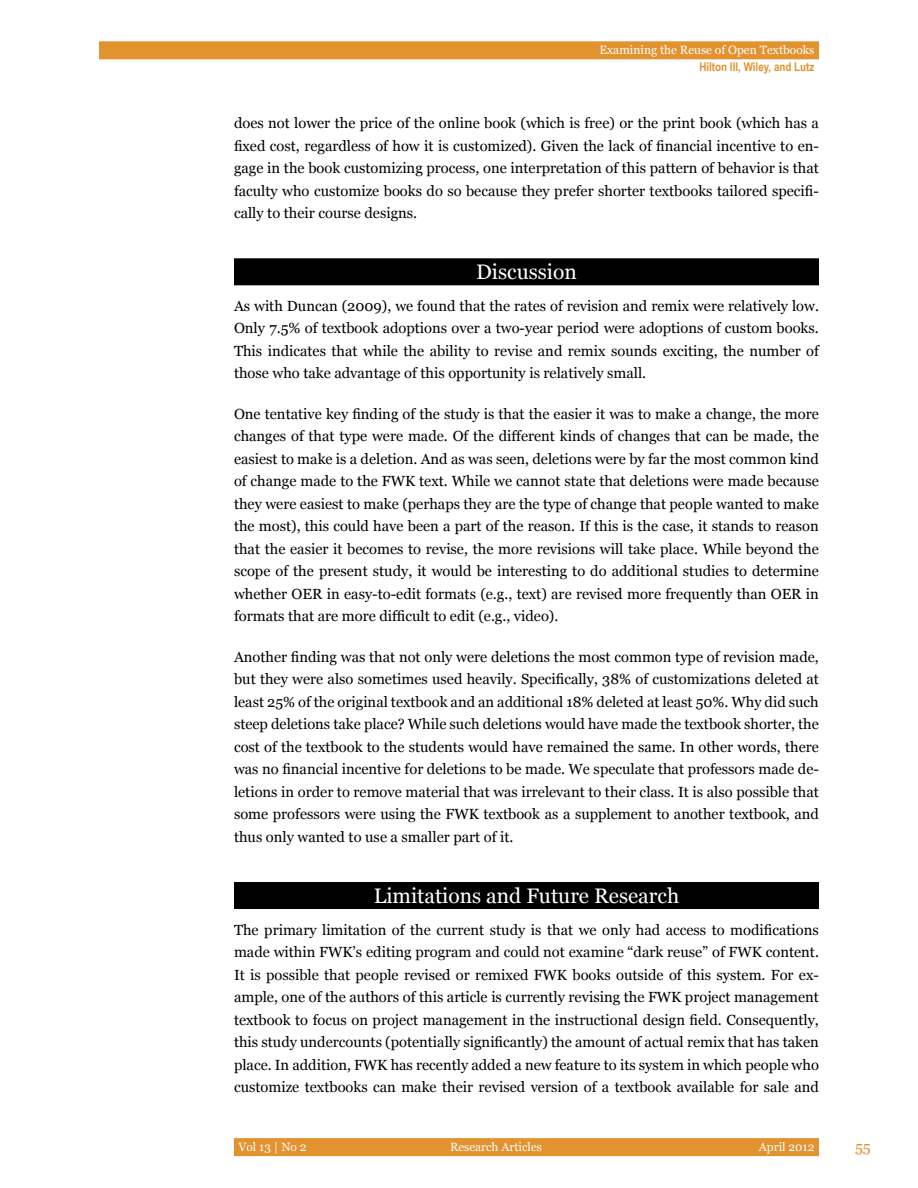
<style>
.page{position:relative;width:918px;height:1188px;background:#fff}
.page>*{position:absolute;margin:0;border:0;box-sizing:border-box;transform-origin:0 0}
.t1{font:21px "Georgia";color:#fff}
.t2{font:15px "Georgia";color:#e2922e}
.t3{font:14.7px/22.5px "Georgia";color:#000;text-align:justify}
.t4{font:12px "Georgia";color:#fff}
.t5{font:700 12px "Arial Narrow";color:#e2922e}
</style>
<div class="page">
<div style="left:99px;top:41px;width:720px;height:18px;background:#e2922e"></div>
<div style="left:234px;top:1138px;width:585px;height:18px;background:#e2922e"></div>
<div style="left:234px;top:258px;width:585px;height:27px;background:#000"></div>
<div style="left:234px;top:882px;width:585px;height:27px;background:#000"></div>
<p class="t4" style="left:599px;top:43px;width:217px">Examining the Reuse of Open Textbooks</p>
<p class="t5" style="left:699px;top:58px;width:117px">Hilton III, Wiley, and Lutz</p>
<p class="t3" style="left:234px;top:112px;width:587px">does not lower the price of the online book (which is free) or the print book (which has a fixed cost, regardless of how it is customized). Given the lack of financial incentive to en&shy;gage in the book customizing process, one interpretation of this pattern of behavior is that faculty who customize books do so because they prefer shorter textbooks tailored specifi&shy;cally to their course designs.</p>
<h1 class="t1" style="left:476px;top:260px;width:102px">Discussion</h1>
<p class="t3" style="left:234px;top:294px;width:587px">As with Duncan (2009), we found that the rates of revision and remix were relatively low.<br>Only 7.5% of textbook adoptions over a two-year period were adoptions of custom books.<br>This indicates that while the ability to revise and remix sounds exciting, the number of those who take advantage of this opportunity is relatively small.</p>
<p class="t3" style="left:234px;top:402px;width:587px">One tentative key finding of the study is that the easier it was to make a change, the more changes of that type were made. Of the different kinds of changes that can be made, the easiest to make is a deletion. And as was seen, deletions were by far the most common kind of change made to the FWK text. While we cannot state that deletions were made because they were easiest to make (perhaps they are the type of change that people wanted to make the most), this could have been a part of the reason. If this is the case, it stands to reason that the easier it becomes to revise, the more revisions will take place. While beyond the scope of the present study, it would be interesting to do additional studies to determine whether OER in easy-to-edit formats (e.g., text) are revised more frequently than OER in formats that are more difficult to edit (e.g., video).</p>
<p class="t3" style="left:234px;top:646px;width:587px">Another finding was that not only were deletions the most common type of revision made, but they were also sometimes used heavily. Specifically, 38% of customizations deleted at least 25% of the original textbook and an additional 18% deleted at least 50%. Why did such steep deletions take place? While such deletions would have made the textbook shorter, the cost of the textbook to the students would have remained the same. In other words, there was no financial incentive for deletions to be made. We speculate that professors made de&shy;letions in order to remove material that was irrelevant to their class. It is also possible that some professors were using the FWK textbook as a supplement to another textbook, and thus only wanted to use a smaller part of it.</p>
<h1 class="t1" style="left:374px;top:884px;width:307px">Limitations and Future Research</h1>
<p class="t3" style="left:234px;top:918px;width:586px">The primary limitation of the current study is that we only had access to modifications made within FWK’s editing program and could not examine “dark reuse” of FWK content.<br>It is possible that people revised or remixed FWK books outside of this system. For ex&shy;ample, one of the authors of this article is currently revising the FWK project management textbook to focus on project management in the instructional design field. Consequently, this study undercounts (potentially significantly) the amount of actual remix that has taken place. In addition, FWK has recently added a new feature to its system in which people who customize textbooks can make their revised version of a textbook available for sale and</p>
<p class="t4" style="left:238px;top:1140px;width:70px">Vol 13 | No 2</p>
<p class="t4" style="left:450px;top:1140px;width:93px">Research Articles</p>
<p class="t4" style="left:759px;top:1140px;width:57px">April 2012</p>
<p class="t2" style="left:855px;top:1138px;width:17px">55</p>
</div>
